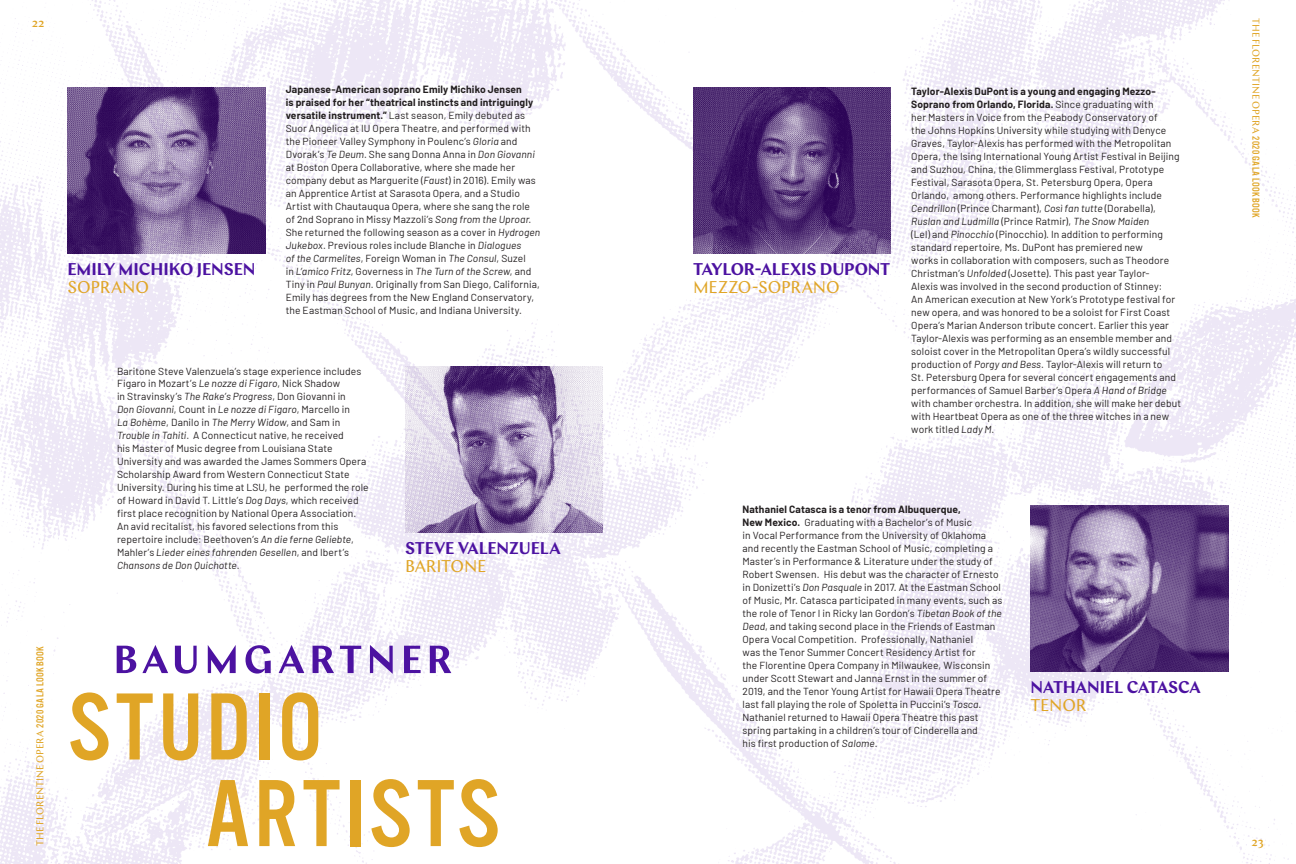
<style>
.page{position:relative;width:1296px;height:864px;background:#fff}
.page>*{position:absolute;margin:0;border:0;box-sizing:border-box;transform-origin:0 0}
.t1{font:600 17px "Chap";letter-spacing:-.01em;color:#4c12a1}
.t2{font:17px "Chap";letter-spacing:-.01em;color:#e0a526}
.t3{font:500 12px "Chap";color:#e0a526}
.t4{font:10.2px/13px "Barlow";letter-spacing:.01em;color:#231f20}
.t5{font:10px "Chap";letter-spacing:-.005em;color:#e0a526}
.s1{font-family:"Alternate Got No 3 D";font-size:10.5px}
.s2{font-weight:700}
.s3{font-style:italic}
</style>
<div class="page">
<img style="left:0;top:0;width:1296px;height:864px">
<img style="left:68px;top:88px;width:198px;height:165px">
<img style="left:1030px;top:506px;width:198px;height:166px">
<img style="left:405px;top:367px;width:198px;height:165px">
<img style="left:693px;top:88px;width:198px;height:165px">
<svg style="left:70px;top:692px;width:39px;height:68px"></svg>
<svg style="left:117px;top:693px;width:36px;height:66px"></svg>
<svg style="left:163px;top:693px;width:35px;height:67px"></svg>
<svg style="left:211px;top:693px;width:36px;height:66px;background:#e6be70"></svg>
<div style="left:259px;top:693px;width:11px;height:66px;background:#e0a526"></div>
<svg style="left:282px;top:692px;width:36px;height:68px"></svg>
<svg style="left:208px;top:780px;width:40px;height:66px"></svg>
<svg style="left:259px;top:780px;width:36px;height:66px"></svg>
<svg style="left:304px;top:780px;width:36px;height:66px"></svg>
<div style="left:350px;top:780px;width:10px;height:66px;background:#e0a526"></div>
<svg style="left:371px;top:779px;width:39px;height:68px"></svg>
<svg style="left:418px;top:779px;width:80px;height:68px"></svg>
<svg style="left:117px;top:646px;width:19px;height:27px"></svg>
<svg style="left:142px;top:645px;width:26px;height:28px"></svg>
<svg style="left:175px;top:646px;width:22px;height:28px"></svg>
<svg style="left:208px;top:645px;width:28px;height:29px"></svg>
<svg style="left:246px;top:645px;width:25px;height:29px"></svg>
<svg style="left:279px;top:645px;width:25px;height:28px"></svg>
<svg style="left:313px;top:646px;width:21px;height:27px"></svg>
<svg style="left:340px;top:646px;width:21px;height:27px"></svg>
<svg style="left:370px;top:645px;width:23px;height:29px"></svg>
<svg style="left:404px;top:646px;width:17px;height:27px"></svg>
<svg style="left:430px;top:646px;width:21px;height:27px"></svg>
<p class="t3" style="left:32px;top:15px;width:14px">22</p>
<p class="t5" style="left:1262px;top:18px;width:201px;rotate:90deg">THE FLORENTINE OPERA <span class="s1">2020 GALA LOOKBOOK</span></p>
<p class="t4" style="left:286px;top:82px;width:256px"><span class="s2">Japanese-American soprano Emily Michiko Jensen<br>is praised for her “theatrical instincts and intriguingly versatile instrument.”</span> Last season, Emily debuted as Suor Angelica at IU Opera Theatre, and performed with the Pioneer Valley Symphony in Poulenc’s <span class="s3">Gloria</span> and Dvorak’s <span class="s3">Te Deum</span>. She sang Donna Anna in <span class="s3">Don Giovanni </span>at Boston Opera Collaborative, where she made her company debut as Marguerite (<span class="s3">Faust</span>) in 2016). Emily was an Apprentice Artist at Sarasota Opera, and a Studio Artist with Chautauqua Opera, where she sang the role of 2nd Soprano in Missy Mazzoli’s <span class="s3">Song from the Uproar</span>.<br>She returned the following season as a cover in <span class="s3">Hydrogen Jukebox</span>. Previous roles include Blanche in <span class="s3">Dialogues<br>of the Carmelites</span>, Foreign Woman in <span class="s3">The Consul</span>, Suzel<br>in <span class="s3">L’amico Fritz</span>, Governess in <span class="s3">The Turn of the Screw</span>, and Tiny in <span class="s3">Paul Bunyan</span>. Originally from San Diego, California, Emily has degrees from the New England Conservatory, the Eastman School of Music, and Indiana University.</p>
<p class="t4" style="left:911px;top:84px;width:272px"><span class="s2">Taylor-Alexis DuPont is a young and engaging Mezzo-Soprano from Orlando, Florida.</span> Since graduating with<br>her Masters in Voice from the Peabody Conservatory of<br>the Johns Hopkins University while studying with Denyce Graves, Taylor-Alexis has performed with the Metropolitan Opera, the Ising International Young Artist Festival in Beijing and Suzhou, China, the Glimmerglass Festival, Prototype Festival, Sarasota Opera, St. Petersburg Opera, Opera Orlando, among others. Performance highlights include <span class="s3">Cendrillon</span> (Prince Charmant), <span class="s3">Così fan tutte</span> (Dorabella), <span class="s3">Ruslan and Ludmilla</span> (Prince Ratmir), <span class="s3">The Snow Maiden<br></span>(Lel) and <span class="s3">Pinocchio</span> (Pinocchio). In addition to performing standard repertoire, Ms. DuPont has premiered new<br>works in collaboration with composers, such as Theodore Christman’s <span class="s3">Unfolded</span> (Josette). This past year Taylor-<br>Alexis was involved in the second production of Stinney:<br>An American execution at New York’s Prototype festival for new opera, and was honored to be a soloist for First Coast Opera’s Marian Anderson tribute concert. Earlier this year Taylor-Alexis was performing as an ensemble member and soloist cover in the Metropolitan Opera’s wildly successful production of <span class="s3">Porgy and Bess</span>. Taylor-Alexis will return to<br>St. Petersburg Opera for several concert engagements and performances of Samuel Barber’s Opera <span class="s3">A Hand of Bridge </span>with chamber orchestra. In addition, she will make her debut with Heartbeat Opera as one of the three witches in a new work titled <span class="s3">Lady M</span>.</p>
<h1 class="t1" style="left:67px;top:258px;width:189px">EMILY MICHIKO JENSEN</h1>
<h1 class="t2" style="left:67px;top:276px;width:83px">SOPRANO</h1>
<h1 class="t1" style="left:693px;top:258px;width:199px">TAYLOR-ALEXIS DUPONT</h1>
<h1 class="t2" style="left:693px;top:276px;width:148px">MEZZO-SOPRANO</h1>
<p class="t4" style="left:117px;top:364px;width:253px">Baritone Steve Valenzuela’s stage experience includes Figaro in Mozart’s <span class="s3">Le nozze di Figaro</span>, Nick Shadow<br>in Stravinsky’s <span class="s3">The Rake’s Progress</span>, Don Giovanni in<br><span class="s3">Don Giovanni</span>, Count in <span class="s3">Le nozze di Figaro</span>, Marcello in<br><span class="s3">La Bohème</span>, Danilo in <span class="s3">The Merry Widow</span>, and Sam in <span class="s3">Trouble in Tahiti</span>. A Connecticut native, he received<br>his Master of Music degree from Louisiana State University and was awarded the James Sommers Opera Scholarship Award from Western Connecticut State University. During his time at LSU, he performed the role of Howard in David T. Little’s <span class="s3">Dog Days</span>, which received first place recognition by National Opera Association.<br>An avid recitalist, his favored selections from this repertoire include: Beethoven’s <span class="s3">An die ferne Geliebte</span>, Mahler’s <span class="s3">Lieder eines fahrenden Gesellen</span>, and Ibert’s <span class="s3">Chansons de Don Quichotte</span>.</p>
<p class="t4" style="left:742px;top:502px;width:262px"><span class="s2">Nathaniel Catasca is a tenor from Albuquerque,<br>New Mexico.</span> Graduating with a Bachelor’s of Music<br>in Vocal Performance from the University of Oklahoma and recently the Eastman School of Music, completing a Master’s in Performance &amp; Literature under the study of Robert Swensen. His debut was the character of Ernesto in Donizetti’s <span class="s3">Don Pasquale</span> in 2017. At the Eastman School of Music, Mr. Catasca participated in many events, such as the role of Tenor I in Ricky Ian Gordon’s <span class="s3">Tibetan Book of the Dead</span>, and taking second place in the Friends of Eastman Opera Vocal Competition. Professionally, Nathaniel<br>was the Tenor Summer Concert Residency Artist for<br>the Florentine Opera Company in Milwaukee, Wisconsin under Scott Stewart and Janna Ernst in the summer of 2019, and the Tenor Young Artist for Hawaii Opera Theatre last fall playing the role of Spoletta in Puccini’s <span class="s3">Tosca</span>.<br>Nathaniel returned to Hawaii Opera Theatre this past spring partaking in a children’s tour of Cinderella and<br>his first production of <span class="s3">Salome</span>.</p>
<h1 class="t1" style="left:405px;top:537px;width:157px">STEVE VALENZUELA</h1>
<h1 class="t2" style="left:405px;top:555px;width:83px">BARITONE</h1>
<p class="t5" style="left:34px;top:846px;width:201px;rotate:-90deg">THE FLORENTINE OPERA <span class="s1">2020 GALA LOOKBOOK</span></p>
<h1 class="t1" style="left:1030px;top:676px;width:172px">NATHANIEL CATASCA</h1>
<h1 class="t2" style="left:1030px;top:695px;width:58px">TENOR</h1>
<p class="t3" style="left:1252px;top:834px;width:14px">23</p>
</div>
